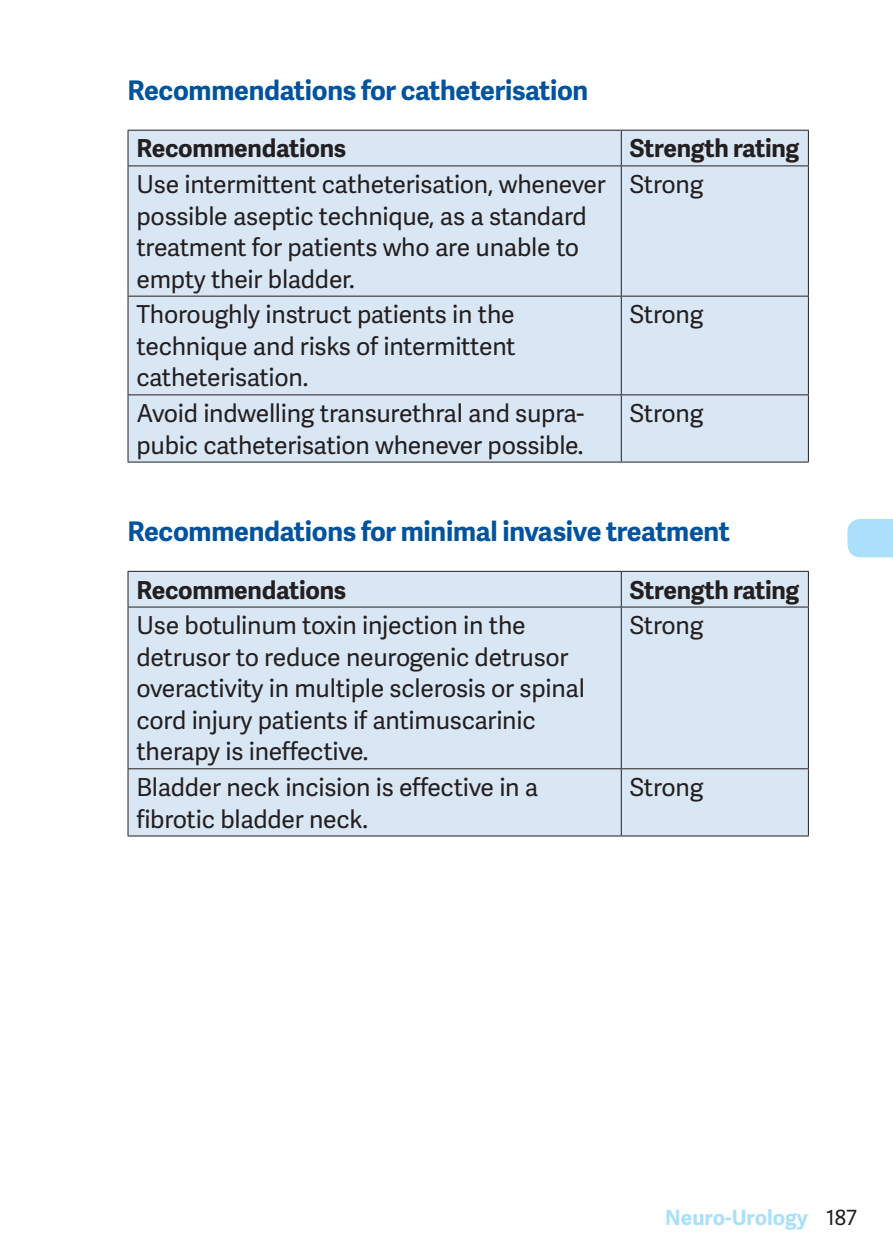
<style>
.page{position:relative;width:893px;height:1259px;background:#fff}
.page>*{position:absolute;margin:0;border:0;box-sizing:border-box;transform-origin:0 0}
.t1{font:700 27px "Adelle Sans";letter-spacing:-.01em;color:#01539e}
.t2{font:24.6px/31.5px "Adelle Sans";letter-spacing:-.01em;color:#231f20}
.t3{font:700 24.6px "Adelle Sans";letter-spacing:-.01em;color:#231f20}
.t4{font:700 21px "Adelle Sans";color:#aae0f9}
.s1{font-weight:400;color:#231f20}
</style>
<div class="page">
<div style="left:847px;top:519px;width:46px;height:38px;background:#aae0f9"></div>
<div style="left:129px;top:131px;width:679px;height:330px;background:#d9e7f4"></div>
<hr style="left:621px;top:131px;width:1px;height:34px;background:#231f20">
<hr style="left:128px;top:165px;width:493px;height:1px;background:#231f20">
<hr style="left:621px;top:165px;width:188px;height:1px;background:#231f20">
<hr style="left:621px;top:166px;width:1px;height:130px;background:#231f20">
<hr style="left:128px;top:296px;width:493px;height:1px;background:#231f20">
<hr style="left:621px;top:296px;width:188px;height:1px;background:#231f20">
<hr style="left:621px;top:296px;width:1px;height:98px;background:#231f20">
<hr style="left:128px;top:394px;width:493px;height:1px;background:#231f20">
<hr style="left:621px;top:394px;width:188px;height:1px;background:#231f20">
<hr style="left:621px;top:395px;width:1px;height:66px;background:#231f20">
<hr style="left:128px;top:461px;width:493px;height:1px;background:#231f20">
<hr style="left:621px;top:461px;width:188px;height:1px;background:#231f20">
<hr style="left:128px;top:130px;width:493px;height:1px;background:#231f20">
<hr style="left:127px;top:131px;width:2px;height:34px;background:#231f20">
<hr style="left:621px;top:130px;width:188px;height:1px;background:#231f20">
<hr style="left:808px;top:131px;width:1px;height:34px;background:#231f20">
<hr style="left:127px;top:166px;width:2px;height:130px;background:#231f20">
<hr style="left:808px;top:166px;width:1px;height:130px;background:#231f20">
<hr style="left:127px;top:296px;width:2px;height:98px;background:#231f20">
<hr style="left:808px;top:296px;width:1px;height:98px;background:#231f20">
<hr style="left:127px;top:395px;width:2px;height:66px;background:#231f20">
<hr style="left:808px;top:395px;width:1px;height:66px;background:#231f20">
<div style="left:129px;top:572px;width:679px;height:263px;background:#d9e7f4"></div>
<hr style="left:621px;top:572px;width:1px;height:34px;background:#231f20">
<hr style="left:128px;top:606px;width:493px;height:1px;background:#231f20">
<hr style="left:621px;top:606px;width:188px;height:1px;background:#231f20">
<hr style="left:621px;top:607px;width:1px;height:161px;background:#231f20">
<hr style="left:128px;top:768px;width:493px;height:1px;background:#231f20">
<hr style="left:621px;top:768px;width:188px;height:1px;background:#231f20">
<hr style="left:621px;top:769px;width:1px;height:66px;background:#231f20">
<hr style="left:128px;top:835px;width:493px;height:1px;background:#231f20">
<hr style="left:621px;top:835px;width:188px;height:1px;background:#231f20">
<hr style="left:128px;top:571px;width:493px;height:1px;background:#231f20">
<hr style="left:127px;top:572px;width:2px;height:34px;background:#231f20">
<hr style="left:621px;top:571px;width:188px;height:1px;background:#231f20">
<hr style="left:808px;top:572px;width:1px;height:34px;background:#231f20">
<hr style="left:127px;top:607px;width:2px;height:161px;background:#231f20">
<hr style="left:808px;top:607px;width:1px;height:161px;background:#231f20">
<hr style="left:127px;top:769px;width:2px;height:66px;background:#231f20">
<hr style="left:808px;top:769px;width:1px;height:66px;background:#231f20">
<p class="t1" style="left:128px;top:70px;width:462px">Recommendations for catheterisation</p>
<p class="t3" style="left:137px;top:131px;width:211px">Recommendations</p>
<p class="t3" style="left:630px;top:131px;width:171px">Strength rating</p>
<p class="t2" style="left:137px;top:168px;width:471px">Use intermittent catheterisation, whenever possible aseptic technique, as a standard treatment for patients who are unable to empty their bladder.</p>
<p class="t2" style="left:630px;top:168px;width:75px">Strong</p>
<p class="t2" style="left:137px;top:298px;width:381px;text-align:justify">Thoroughly instruct patients in the technique and risks of intermittent catheterisation.</p>
<p class="t2" style="left:630px;top:298px;width:75px">Strong</p>
<p class="t2" style="left:137px;top:397px;width:449px">Avoid indwelling transurethral and supra&shy;pubic catheterisation whenever possible.</p>
<p class="t2" style="left:630px;top:397px;width:75px">Strong</p>
<p class="t1" style="left:128px;top:511px;width:604px">Recommendations for minimal invasive treatment</p>
<p class="t3" style="left:137px;top:572px;width:211px">Recommendations</p>
<p class="t3" style="left:630px;top:572px;width:171px">Strength rating</p>
<p class="t2" style="left:137px;top:609px;width:450px">Use botulinum toxin injection in the detrusor to reduce neurogenic detrusor overactivity in multiple sclerosis or spinal cord injury patients if antimuscarinic therapy is ineffective.</p>
<p class="t2" style="left:630px;top:609px;width:75px">Strong</p>
<p class="t2" style="left:137px;top:770px;width:403px">Bladder neck incision is effective in a fibrotic bladder neck.</p>
<p class="t2" style="left:630px;top:770px;width:75px">Strong</p>
<p class="t4" style="left:665px;top:1202px;width:193px">Neuro-Urology <span class="s1">187</span></p>
</div>
